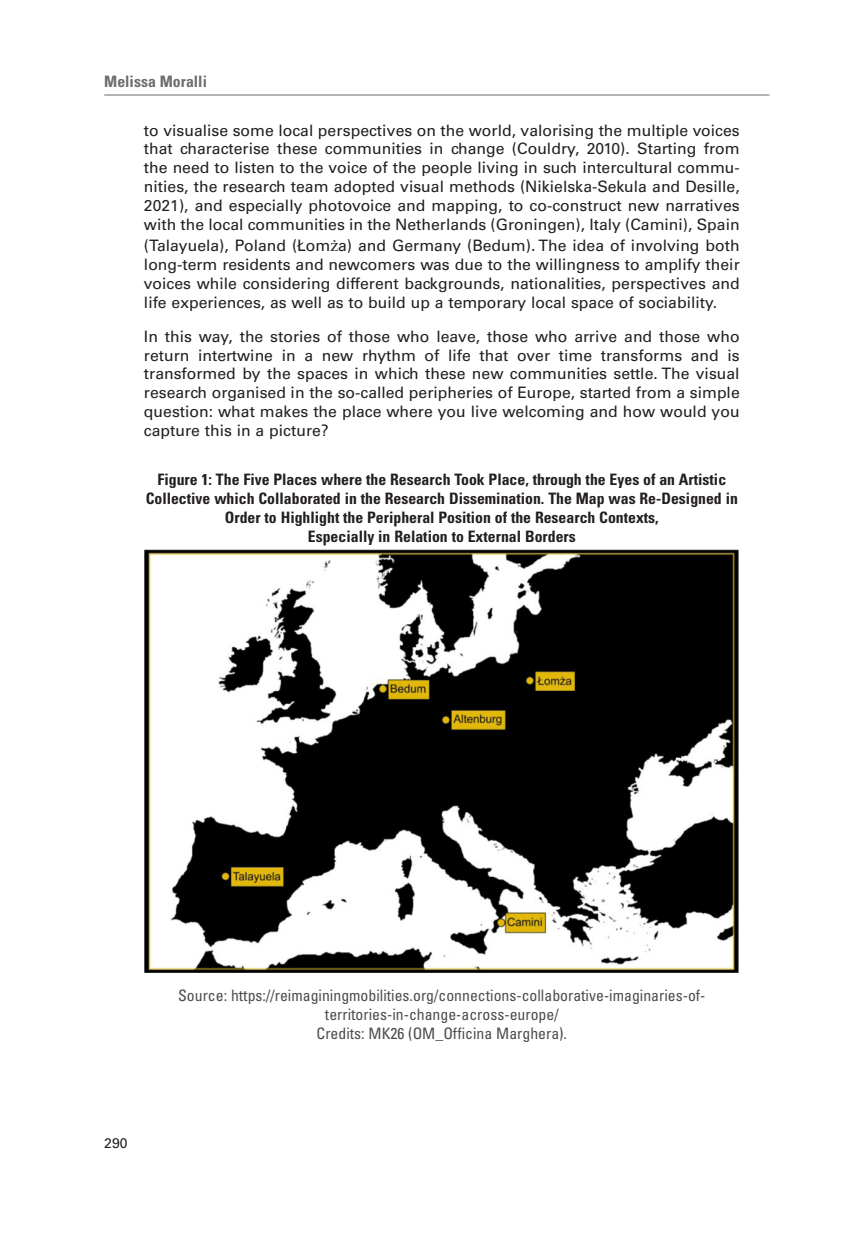
<style>
.page{position:relative;width:844px;height:1241px;background:#fff}
.page>*{position:absolute;margin:0;border:0;box-sizing:border-box;transform-origin:0 0}
.Corps_de_texte{font:15.75px/18.9px "Univers LT Std";color:#231f20;text-align:justify}
.Légende{font:700 condensed 15.75px/18.9px "Univers LT Std";color:#231f20;text-align:center}
.Source{font:condensed 15.75px/18.9px "Univers LT Std";color:#4b4c4d;text-align:center}
.t1{font:700 condensed 15.75px "Univers LT Std";color:#6c6d70}
.t2{font:14px "Univers LT Std";color:#231f20}
.s1{font-family:"Times New Roman";font-size:17.5px}
</style>
<div class="page">
<hr style="left:104px;top:95px;width:665px;height:1px;background:#6c6d70">
<img style="left:145px;top:549px;width:593px;height:423px">
<p class="t1" style="left:104px;top:72px;width:104px">Melissa Moralli</p>
<p class="Corps_de_texte" style="left:144px;top:120px;width:597px">to visualise some local perspectives on the world, valorising the multiple voices that characterise these communities in change (Couldry, 2010). Starting from the need to listen to the voice of the people living in such intercultural commu&shy;nities, the research team adopted visual methods (Nikielska-Sekula and Desille, 2021), and especially photovoice and mapping, to co-construct new narratives with the local communities in the Netherlands (Groningen), Italy (Camini), Spain</p>
<p class="Corps_de_texte" style="left:144px;top:236px;width:597px">(Talayuela), Poland (Łom<span class="s1">ż</span>a) and Germany (Bedum). The idea of involving both long-term residents and newcomers was due to the willingness to amplify their voices while considering different backgrounds, nationalities, perspectives and life experiences, as well as to build up a temporary local space of sociability.</p>
<p class="Corps_de_texte" style="left:144px;top:326px;width:597px">In this way, the stories of those who leave, those who arrive and those who return intertwine in a new rhythm of life that over time transforms and is transformed by the spaces in which these new communities settle. The visual research organised in the so-called peripheries of Europe, started from a simple question: what makes the place where you live welcoming and how would you capture this in a picture?</p>
<p class="Légende" style="left:146px;top:469px;width:593px">Figure 1: The Five Places where the Research Took Place, through the Eyes of an Artistic Collective which Collaborated in the Research Dissemination. The Map was Re-Designed in Order to Highlight the Peripheral Position of the Research Contexts,<br>Especially in Relation to External Borders</p>
<p class="t2" style="left:104px;top:1133px;width:25px">290</p>
<p class="Source" style="left:178px;top:985px;width:528px">Source: https://reimaginingmobilities.org/connections-collaborative-imaginaries-of&shy;territories-in-change-across-europe/<br>Credits: MK26 (OM_Officina Marghera).</p>
</div>
